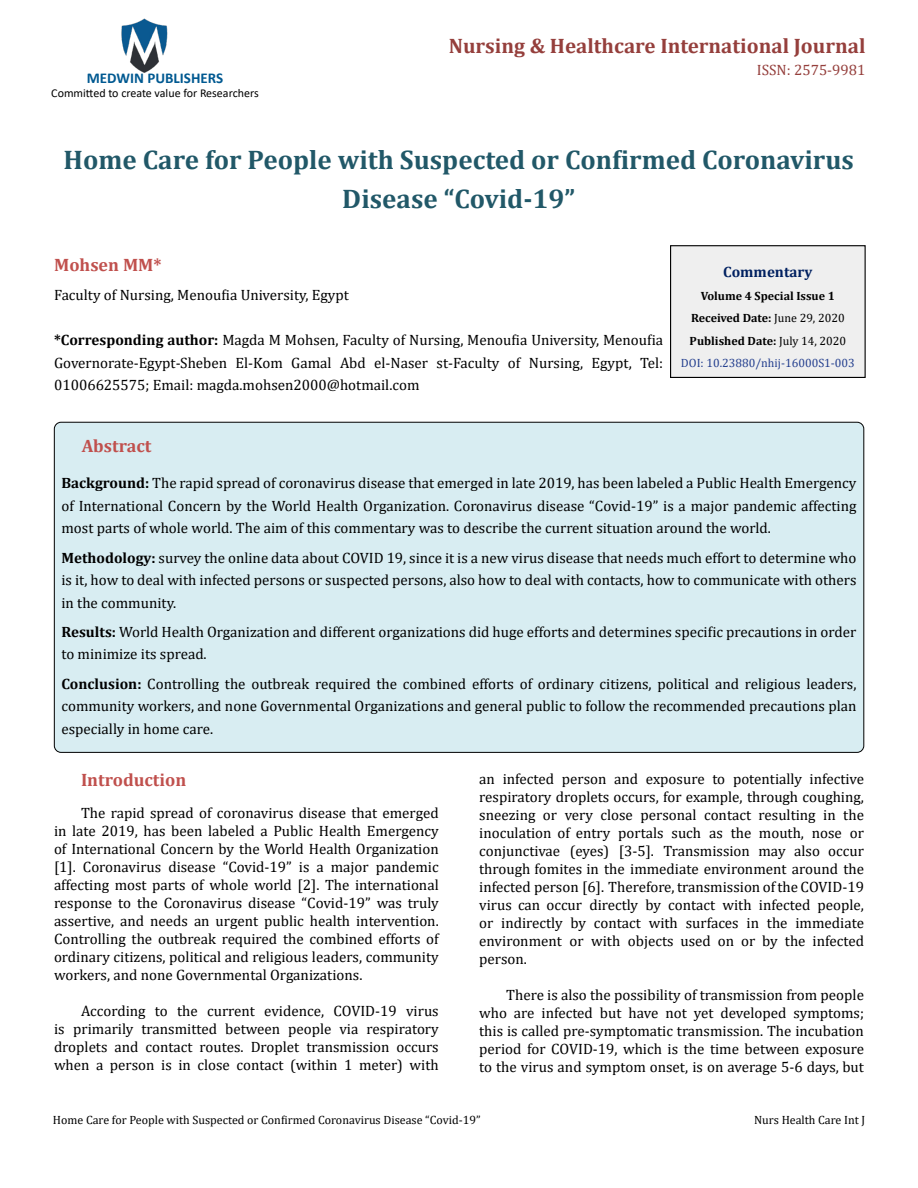
<style>
.page{position:relative;width:918px;height:1188px;background:#fff}
.page>*{position:absolute;margin:0;border:0;box-sizing:border-box;transform-origin:0 0}
.t1{font:700 27px/39px "Cambria";color:#215868;text-align:center}
.t2{font:700 21px "Cambria";color:#953f3c}
.t3{font:700 18px "Cambria";color:#c0504d}
.t4{font:15px/18px "Cambria";color:#000;text-align:justify}
.t5{font:700 15px "Calibri";color:#005991}
.t6{font:15px "Cambria";color:#953f3c}
.t7{font:700 15px "Cambria";color:#002060}
.t8{font:700 12px/22.5px "Cambria";color:#000;text-align:center}
.t9{font:12px "Cambria";color:#000}
.t10{font:12px "Calibri";color:#000}
.s1{font-weight:700}
.s2{font-weight:400}
.s3{font-weight:400;color:#25408f}
</style>
<div class="page">
<img style="left:121px;top:18px;width:47px;height:55px">
<div style="left:671px;top:246px;width:194px;height:131px;background:#efefef"></div>
<div style="left:670px;top:245px;width:196px;height:133px;border:1px solid #000"></div>
<div style="left:54px;top:422px;width:810px;height:330px;background:#d8edf2;border-radius:7px"></div>
<p class="t5" style="left:87px;top:67px;width:138px">MEDWIN PUBLISHERS</p>
<p class="t10" style="left:51px;top:85px;width:209px">Committed to create value for Researchers</p>
<h2 class="t2" style="left:449px;top:31px;width:418px">Nursing &amp; Healthcare International Journal</h2>
<p class="t6" style="left:757px;top:62px;width:110px">ISSN: 2575-9981</p>
<h1 class="t1" style="left:64px;top:140px;width:792px">Home Care for People with Suspected or Confirmed Coronavirus<br>Disease “Covid-19”</h1>
<p class="t3" style="left:54px;top:252px;width:109px">Mohsen MM*</p>
<p class="t4" style="left:54px;top:286px;width:296px">Faculty of Nursing, Menoufia University, Egypt</p>
<p class="t4" style="left:54px;top:329px;width:611px;line-height:22.5px"><span class="s1">*Corresponding author:</span> Magda M Mohsen, Faculty of Nursing, Menoufia University, Menoufia Governorate-Egypt-Sheben El-Kom Gamal Abd el-Naser st-Faculty of Nursing, Egypt, Tel:<br>01006625575; Email: magda.mohsen2000@hotmail.com</p>
<p class="t7" style="left:723px;top:262px;width:91px">Commentary</p>
<p class="t8" style="left:681px;top:284px;width:175px">Volume 4 Special Issue 1<br>Received Date: <span class="s2">June 29, 2020<br></span>Published Date: <span class="s2">July 14, 2020<br></span><span class="s3">DOI: 10.23880/nhij-16000S1-003</span></p>
<p class="t3" style="left:82px;top:433px;width:71px">Abstract</p>
<p class="t4" style="left:61px;top:472px;width:797px;line-height:22.5px"><span class="s1">Background:</span> The rapid spread of coronavirus disease that emerged in late 2019, has been labeled a Public Health Emergency of International Concern by the World Health Organization. Coronavirus disease “Covid-19” is a major pandemic affecting most parts of whole world. The aim of this commentary was to describe the current situation around the world.</p>
<p class="t4" style="left:61px;top:546px;width:797px;line-height:22.5px"><span class="s1">Methodology:</span> survey the online data about COVID 19, since it is a new virus disease that needs much effort to determine who is it, how to deal with infected persons or suspected persons, also how to deal with contacts, how to communicate with others in the community.</p>
<p class="t4" style="left:61px;top:620px;width:797px;line-height:22.5px"><span class="s1">Results:</span> World Health Organization and different organizations did huge efforts and determines specific precautions in order to minimize its spread.</p>
<p class="t4" style="left:61px;top:672px;width:797px;line-height:22.5px"><span class="s1">Conclusion:</span> Controlling the outbreak required the combined efforts of ordinary citizens, political and religious leaders, community workers, and none Governmental Organizations and general public to follow the recommended precautions plan especially in home care.</p>
<p class="t3" style="left:81px;top:767px;width:107px">Introduction</p>
<p class="t4" style="left:54px;top:804px;width:386px;text-indent:27px">The rapid spread of coronavirus disease that emerged in late 2019, has been labeled a Public Health Emergency of International Concern by the World Health Organization [1]. Coronavirus disease “Covid-19” is a major pandemic affecting most parts of whole world [2]. The international response to the Coronavirus disease “Covid-19” was truly assertive, and needs an urgent public health intervention.<br>Controlling the outbreak required the combined efforts of ordinary citizens, political and religious leaders, community workers, and none Governmental Organizations.</p>
<p class="t4" style="left:54px;top:1002px;width:386px;text-indent:27px">According to the current evidence, COVID-19 virus is primarily transmitted between people via respiratory droplets and contact routes. Droplet transmission occurs when a person is in close contact (within 1 meter) with</p>
<p class="t4" style="left:479px;top:770px;width:386px">an infected person and exposure to potentially infective respiratory droplets occurs, for example, through coughing, sneezing or very close personal contact resulting in the inoculation of entry portals such as the mouth, nose or conjunctivae (eyes) [3-5]. Transmission may also occur through fomites in the immediate environment around the infected person [6]. Therefore, transmission of the COVID-19 virus can occur directly by contact with infected people, or indirectly by contact with surfaces in the immediate environment or with objects used on or by the infected person.</p>
<p class="t4" style="left:479px;top:986px;width:386px;text-indent:27px">There is also the possibility of transmission from people who are infected but have not yet developed symptoms; this is called pre-symptomatic transmission. The incubation period for COVID-19, which is the time between exposure to the virus and symptom onset, is on average 5-6 days, but</p>
<p class="t9" style="left:53px;top:1113px;width:429px">Home Care for People with Suspected or Confirmed Coronavirus Disease “Covid-19”</p>
<p class="t9" style="left:754px;top:1113px;width:112px">Nurs Health Care Int J</p>
</div>
